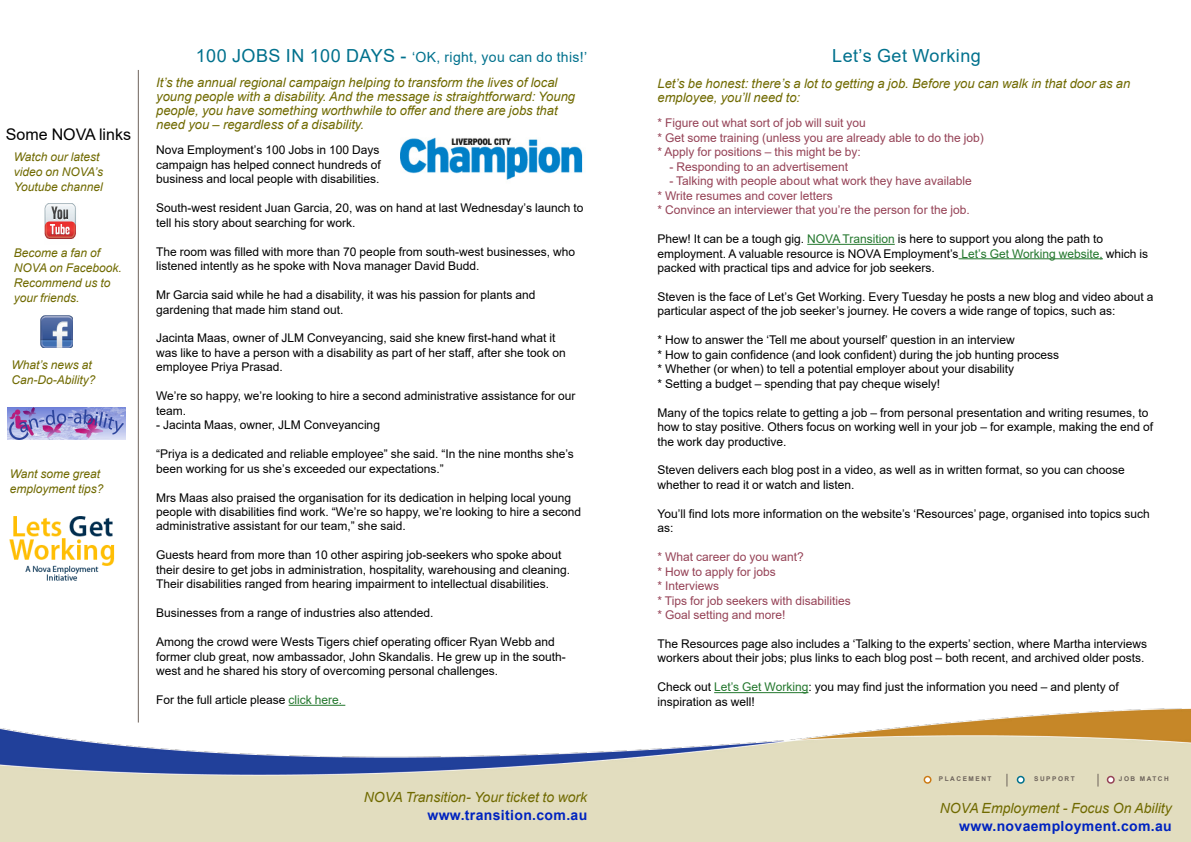
<style>
.page{position:relative;width:1191px;height:842px;background:#fff}
.page>*{position:absolute;margin:0;border:0;box-sizing:border-box;transform-origin:0 0}
.t1{font:18px "Arial";letter-spacing:.025em;color:#00718d}
.t2{font:16px "Arial";color:#000}
.t3{font:italic 14px "Arial";color:#706a00}
.t4{font:700 14px "Arial";letter-spacing:.025em;color:#0023bf}
.t5{font:14px "Arial";letter-spacing:.025em;color:#00718d}
.t6{font:italic 13px/14px "Arial";color:#706a00}
.t7{font:12px/14.5px "Arial";color:#000}
.t8{font:12px/14.5px "Arial";color:#954256}
.t9{font:italic 12px/15px "Arial";color:#706a00}
.t10{font:700 6.5px "Arial";letter-spacing:.235em;color:#6d635b}
.s1{font-size:18px}
.s2{color:#23772d}
</style>
<div class="page">
<img style="left:0;top:709px;width:1191px;height:133px">
<hr style="left:138px;top:70px;width:1px;height:652px;background:#6d635b">
<svg style="left:1006px;top:774px;width:1px;height:12px"></svg>
<svg style="left:1097px;top:774px;width:1px;height:12px"></svg>
<div style="left:924px;top:776px;width:6px;height:7px;background:#fff;border-radius:50%"></div>
<div style="left:923px;top:776px;width:8px;height:8px;border:2px solid #cc7b16;border-radius:50%"></div>
<div style="left:1017px;top:776px;width:7px;height:7px;background:#fff;border-radius:50%"></div>
<div style="left:1016px;top:776px;width:8px;height:8px;border:2px solid #00718d;border-radius:50%"></div>
<div style="left:1107px;top:776px;width:7px;height:7px;background:#fff;border-radius:50%"></div>
<div style="left:1106px;top:776px;width:8px;height:8px;border:2px solid #954256;border-radius:50%"></div>
<img style="left:7px;top:407px;width:119px;height:33px">
<img style="left:45px;top:203px;width:31px;height:36px">
<img style="left:41px;top:316px;width:32px;height:32px">
<img style="left:9px;top:516px;width:106px;height:65px">
<hr style="left:289px;top:705px;width:56px;height:1px;background:#23772d">
<hr style="left:807px;top:244px;width:87px;height:1px;background:#23772d">
<hr style="left:958px;top:258px;width:145px;height:1px;background:#23772d">
<hr style="left:714px;top:692px;width:94px;height:1px;background:#23772d">
<img style="left:400px;top:137px;width:183px;height:43px">
<h2 class="t2" style="left:6px;top:123px;width:127px">Some NOVA links</h2>
<p class="t9" style="left:14px;top:150px;width:91px">Watch our latest video on NOVA’s<br>Youtube channel</p>
<p class="t9" style="left:14px;top:245px;width:110px">Become a fan of<br>NOVA on Facebook.<br>Recommend us to your friends.</p>
<p class="t9" style="left:11px;top:358px;width:86px">What’s news at<br>Can-Do-Ability?</p>
<p class="t9" style="left:10px;top:466px;width:95px">Want some great employment tips?</p>
<p class="t5" style="left:196px;top:47px;width:393px"><span class="s1">100 JOBS IN 100 DAYS -</span> ‘OK, right, you can do this!’</p>
<p class="t6" style="left:156px;top:75px;width:420px">It’s the annual regional campaign helping to transform the lives of local young people with a disability. And the message is straightforward: Young people, you have something worthwhile to offer and there are jobs that need you – regardless of a disability.</p>
<p class="t7" style="left:156px;top:143px;width:226px;text-align:justify">Nova Employment’s 100 Jobs in 100 Days campaign has helped connect hundreds of business and local people with disabilities.</p>
<p class="t7" style="left:156px;top:201px;width:429px">South-west resident Juan Garcia, 20, was on hand at last Wednesday’s launch to tell his story about searching for work.</p>
<p class="t7" style="left:156px;top:244px;width:420px">The room was filled with more than 70 people from south-west businesses, who listened intently as he spoke with Nova manager David Budd.</p>
<p class="t7" style="left:156px;top:287px;width:381px">Mr Garcia said while he had a disability, it was his passion for plants and gardening that made him stand out.</p>
<p class="t7" style="left:156px;top:331px;width:411px">Jacinta Maas, owner of JLM Conveyancing, said she knew first-hand what it was like to have a person with a disability as part of her staff, after she took on employee Priya Prasad.</p>
<p class="t7" style="left:156px;top:389px;width:421px">We’re so happy, we’re looking to hire a second administrative assistance for our team.</p>
<p class="t7" style="left:156px;top:418px;width:225px">- Jacinta Maas, owner, JLM Conveyancing</p>
<p class="t7" style="left:156px;top:447px;width:419px">“Priya is a dedicated and reliable employee” she said. “In the nine months she’s been working for us she’s exceeded our expectations.”</p>
<p class="t7" style="left:156px;top:490px;width:426px">Mrs Maas also praised the organisation for its dedication in helping local young people with disabilities find work. “We’re so happy, we’re looking to hire a second administrative assistant for our team,” she said.</p>
<p class="t7" style="left:156px;top:548px;width:415px">Guests heard from more than 10 other aspiring job-seekers who spoke about their desire to get jobs in administration, hospitality, warehousing and cleaning.<br>Their disabilities ranged from hearing impairment to intellectual disabilities.</p>
<p class="t7" style="left:156px;top:606px;width:279px">Businesses from a range of industries also attended.</p>
<p class="t7" style="left:156px;top:635px;width:411px">Among the crowd were Wests Tigers chief operating officer Ryan Webb and former club great, now ambassador, John Skandalis. He grew up in the south&shy;west and he shared his story of overcoming personal challenges.</p>
<p class="t7" style="left:156px;top:692px;width:188px">For the full article please <span class="s2">click here.</span></p>
<p class="t3" style="left:364px;top:788px;width:225px">NOVA Transition- Your ticket to work</p>
<p class="t4" style="left:427px;top:805px;width:161px">www.transition.com.au</p>
<h1 class="t1" style="left:832px;top:43px;width:150px">Let’s Get Working</h1>
<p class="t6" style="left:657px;top:76px;width:474px;line-height:14.5px">Let’s be honest: there’s a lot to getting a job. Before you can walk in that door as an employee, you’ll need to:</p>
<p class="t8" style="left:657px;top:116px;width:328px">* Figure out what sort of job will suit you<br>* Get some training (unless you are already able to do the job) * Apply for positions – this might be by:</p>
<p class="t8" style="left:669px;top:159px;width:180px">- Responding to an advertisement</p>
<p class="t8" style="left:657px;top:174px;width:316px;text-indent:12px">- Talking with people about what work they have available * Write resumes and cover letters<br>* Convince an interviewer that you’re the person for the job.</p>
<p class="t7" style="left:657px;top:231px;width:492px">Phew! It can be a tough gig. <span class="s2">NOVA Transition</span> is here to support you along the path to employment. A valuable resource is NOVA Employment’s <span class="s2">Let’s Get Working website,</span> which is packed with practical tips and advice for job seekers.</p>
<p class="t7" style="left:657px;top:289px;width:497px">Steven is the face of Let’s Get Working. Every Tuesday he posts a new blog and video about a particular aspect of the job seeker’s journey. He covers a wide range of topics, such as:</p>
<p class="t7" style="left:657px;top:333px;width:403px">* How to answer the ‘Tell me about yourself’ question in an interview<br>* How to gain confidence (and look confident) during the job hunting process * Whether (or when) to tell a potential employer about your disability<br>* Setting a budget – spending that pay cheque wisely!</p>
<p class="t7" style="left:657px;top:405px;width:497px">Many of the topics relate to getting a job – from personal presentation and writing resumes, to how to stay positive. Others focus on working well in your job – for example, making the end of the work day productive.</p>
<p class="t7" style="left:657px;top:463px;width:469px">Steven delivers each blog post in a video, as well as in written format, so you can choose whether to read it or watch and listen.</p>
<p class="t7" style="left:657px;top:506px;width:494px">You’ll find lots more information on the website’s ‘Resources’ page, organised into topics such as:</p>
<p class="t8" style="left:657px;top:550px;width:195px">* What career do you want?<br>* How to apply for jobs<br>* Interviews<br>* Tips for job seekers with disabilities * Goal setting and more!</p>
<p class="t7" style="left:657px;top:636px;width:491px">The Resources page also includes a ‘Talking to the experts’ section, where Martha interviews workers about their jobs; plus links to each blog post – both recent, and archived older posts.</p>
<p class="t7" style="left:657px;top:680px;width:463px">Check out <span class="s2">Let’s Get Working</span>: you may find just the information you need – and plenty of inspiration as well!</p>
<p class="t10" style="left:939px;top:774px;width:49px">p la cem ent</p>
<p class="t10" style="left:1034px;top:774px;width:19px">support</p>
<p class="t10" style="left:1118px;top:774px;width:12px">job</p>
<p class="t10" style="left:1139px;top:774px;width:7px">mat</p>
<p class="t10" style="left:1158px;top:774px;width:11px">ch</p>
<p class="t3" style="left:939px;top:799px;width:233px">NOVA Employment - Focus On Ability</p>
<p class="t4" style="left:959px;top:816px;width:214px">www.novaemployment.com.au</p>
</div>
